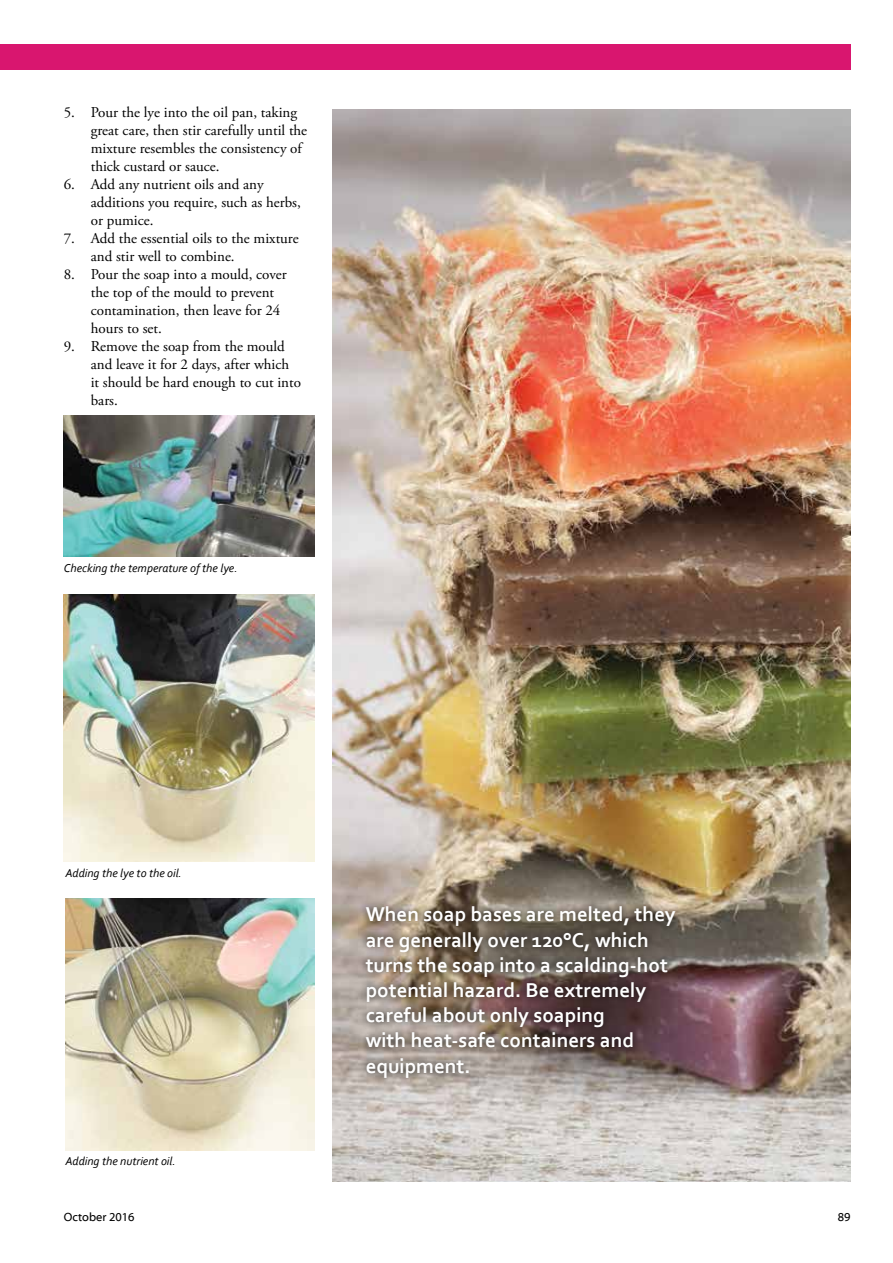
<style>
.page{position:relative;width:893px;height:1263px;background:#fff}
.page>*{position:absolute;margin:0;border:0;box-sizing:border-box;transform-origin:0 0}
.t1{font:700 21px/25.2px "Corbel";color:#fff}
.t2{font:15px/18px "Adobe Garamond Pro";color:#000}
.t3{font:italic 12px "Corbel";color:#000}
.t4{font:12px "Myriad Web Pro";color:#000}
</style>
<div class="page">
<div style="left:0;top:45px;width:851px;height:25px;background:#d9166f"></div>
<img style="left:332px;top:109px;width:518px;height:1072px">
<img style="left:64px;top:415px;width:250px;height:141px">
<img style="left:64px;top:594px;width:250px;height:267px">
<img style="left:65px;top:898px;width:249px;height:253px">
<div style="left:359px;top:899px;width:323px;height:185px;background:#000;opacity:.75"></div>
<p class="t2" style="left:91px;top:104px;width:218px;text-indent:-27px">5. Pour the lye into the oil pan, taking great care, then stir carefully until the mixture resembles the consistency of thick custard or sauce.</p>
<p class="t2" style="left:91px;top:176px;width:212px;text-indent:-27px">6. Add any nutrient oils and any additions you require, such as herbs, or pumice.</p>
<p class="t2" style="left:91px;top:230px;width:209px;text-indent:-27px">7. Add the essential oils to the mixture and stir well to combine.</p>
<p class="t2" style="left:91px;top:266px;width:197px;text-indent:-27px">8. Pour the soap into a mould, cover the top of the mould to prevent contamination, then leave for 24 hours to set.</p>
<p class="t2" style="left:91px;top:338px;width:212px;text-indent:-27px">9. Remove the soap from the mould and leave it for 2 days, after which it should be hard enough to cut into bars.</p>
<p class="t3" style="left:64px;top:560px;width:175px">Checking the temperature of the lye.</p>
<p class="t3" style="left:65px;top:865px;width:118px">Adding the lye to the oil.</p>
<p class="t3" style="left:65px;top:1153px;width:112px">Adding the nutrient oil.</p>
<h1 class="t1" style="left:366px;top:901px;width:312px">When soap bases are melted, they are generally over 120°C, which turns the soap into a scalding-hot potential hazard. Be extremely careful about only soaping<br>with heat-safe containers and equipment.</h1>
<p class="t4" style="left:64px;top:1210px;width:72px">October 2016</p>
<p class="t4" style="left:838px;top:1210px;width:14px">89</p>
</div>
